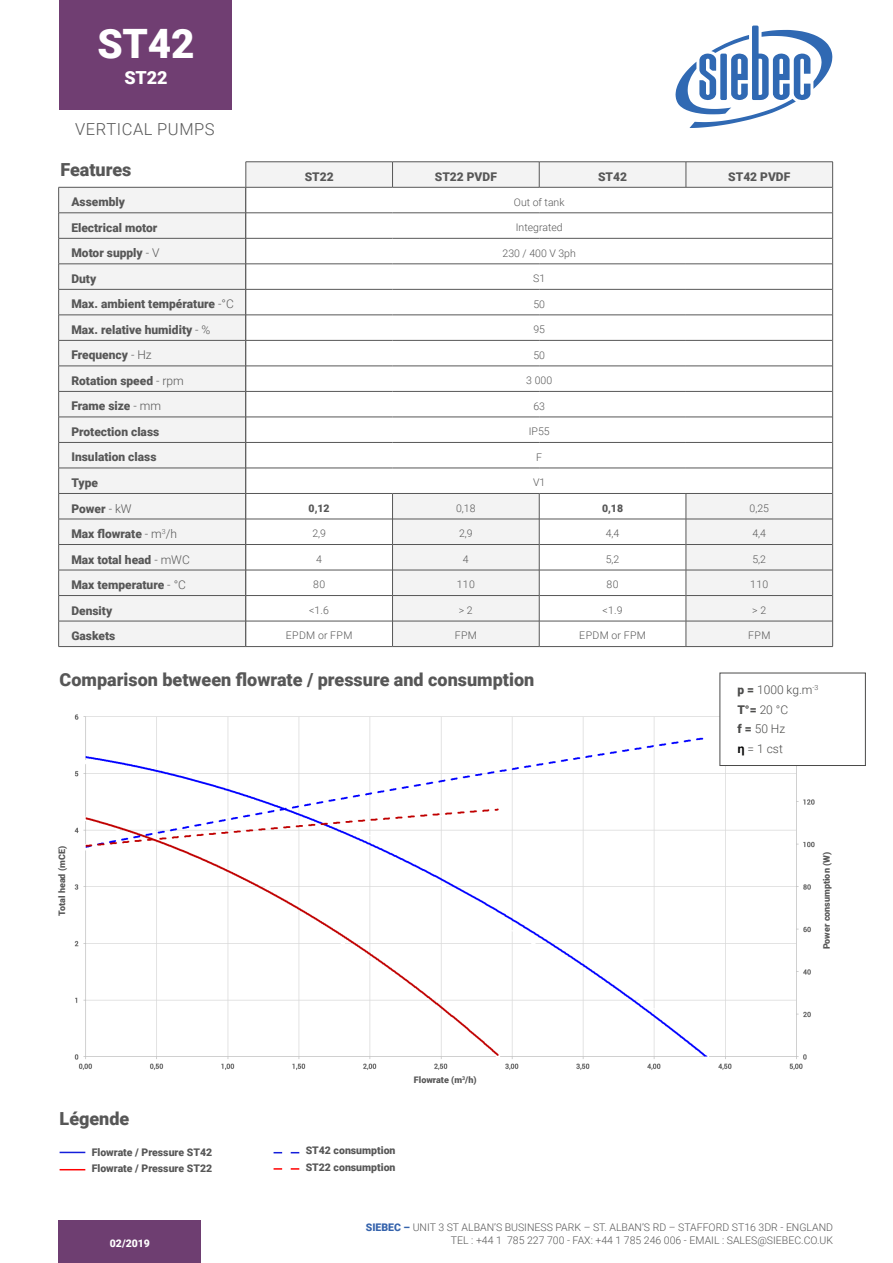
<style>
.page{position:relative;width:893px;height:1263px;background:#fff}
.page>*{position:absolute;margin:0;border:0;box-sizing:border-box;transform-origin:0 0}
.t1{font:900 40.5px "Roboto";color:#fff}
.t2{font:900 18px "Roboto";color:#575757}
.t3{font:900 18px "Roboto";color:#fff}
.t4{font:300 16.5px "Roboto";letter-spacing:.035em;color:#575757}
.t5{font:900 12px/25.5px "Roboto";color:#575757}
.t6{font:300 12px "Roboto";color:#4b4b4a}
.t7{font:300 10.5px "Roboto";color:#575757}
.t8{font:900 10.5px/16.5px "Roboto";color:#575757}
.t9{font:300 10.5px "Roboto";letter-spacing:.035em;color:#575757}
.t10{font:900 10.5px "Roboto";color:#fff}
.t11{font:900 9px "Roboto";color:#575757}
.s1{font-weight:300}
.s2{font-weight:900}
.s3{font-weight:900;color:#3563ac}
</style>
<div class="page">
<div style="left:58px;top:1220px;width:143px;height:43px;background:#6e3e71"></div>
<svg style="left:675px;top:26px;width:157px;height:102px"></svg>
<div style="left:59px;top:0;width:172px;height:110px;background:#703e72"></div>
<div style="left:59px;top:188px;width:186px;height:458px;background:#f3f3f3"></div>
<hr style="left:58px;top:187px;width:188px;height:1px;background:#575757">
<hr style="left:58px;top:213px;width:188px;height:1px;background:#575757">
<hr style="left:58px;top:238px;width:188px;height:1px;background:#575757">
<hr style="left:58px;top:264px;width:188px;height:1px;background:#575757">
<hr style="left:58px;top:289px;width:188px;height:1px;background:#575757">
<hr style="left:58px;top:315px;width:188px;height:1px;background:#575757">
<hr style="left:58px;top:340px;width:188px;height:1px;background:#575757">
<hr style="left:58px;top:366px;width:188px;height:1px;background:#575757">
<hr style="left:58px;top:391px;width:188px;height:1px;background:#575757">
<hr style="left:58px;top:417px;width:188px;height:1px;background:#575757">
<hr style="left:58px;top:442px;width:188px;height:1px;background:#575757">
<hr style="left:58px;top:468px;width:188px;height:1px;background:#575757">
<hr style="left:58px;top:493px;width:188px;height:1px;background:#575757">
<hr style="left:58px;top:519px;width:188px;height:1px;background:#575757">
<hr style="left:58px;top:544px;width:188px;height:1px;background:#575757">
<hr style="left:58px;top:570px;width:188px;height:1px;background:#575757">
<hr style="left:58px;top:595px;width:188px;height:1px;background:#575757">
<hr style="left:58px;top:621px;width:188px;height:1px;background:#575757">
<svg style="left:58px;top:187px;width:1px;height:459px"></svg>
<hr style="left:58px;top:646px;width:188px;height:1px;background:#575757">
<hr style="left:246px;top:646px;width:147px;height:1px;background:#575757">
<hr style="left:393px;top:646px;width:146px;height:1px;background:#575757">
<hr style="left:539px;top:646px;width:147px;height:1px;background:#575757">
<hr style="left:686px;top:646px;width:147px;height:1px;background:#575757">
<svg style="left:245px;top:162px;width:588px;height:484px"></svg>
<img style="left:74px;top:714px;width:741px;height:356px">
<div style="left:719px;top:673px;width:147px;height:93px;background:#fff;border:1px solid #4b4b4a"></div>
<svg style="left:60px;top:1152px;width:25px;height:1px"></svg>
<svg style="left:60px;top:1169px;width:25px;height:1px"></svg>
<svg style="left:274px;top:1152px;width:25px;height:1px"></svg>
<svg style="left:274px;top:1168px;width:25px;height:2px"></svg>
<h1 class="t1" style="left:97px;top:16px;width:99px">ST42</h1>
<h2 class="t3" style="left:124px;top:65px;width:45px">ST22</h2>
<h3 class="t4" style="left:75px;top:118px;width:141px">VERTICAL PUMPS</h3>
<h2 class="t2" style="left:60px;top:157px;width:73px">Features</h2>
<p class="t5" style="left:305px;top:163px;width:30px">ST22</p>
<p class="t5" style="left:435px;top:163px;width:64px">ST22 PVDF</p>
<p class="t5" style="left:598px;top:163px;width:30px">ST42</p>
<p class="t5" style="left:728px;top:163px;width:64px">ST42 PVDF</p>
<p class="t7" style="left:514px;top:194px;width:52px">Out of tank</p>
<p class="t7" style="left:516px;top:220px;width:48px">Integrated</p>
<p class="t7" style="left:503px;top:245px;width:75px">230 / 400 V 3ph</p>
<p class="t7" style="left:533px;top:271px;width:14px">S1</p>
<p class="t7" style="left:533px;top:297px;width:13px">50</p>
<p class="t7" style="left:533px;top:322px;width:13px">95</p>
<p class="t7" style="left:533px;top:348px;width:13px">50</p>
<p class="t7" style="left:526px;top:373px;width:27px">3 000</p>
<p class="t7" style="left:533px;top:399px;width:13px">63</p>
<p class="t7" style="left:529px;top:424px;width:22px">IP55</p>
<p class="t7" style="left:536px;top:450px;width:7px">F</p>
<p class="t7" style="left:533px;top:475px;width:14px">V1</p>
<p class="t8" style="left:309px;top:499px;width:23px">0,12</p>
<p class="t7" style="left:456px;top:501px;width:21px">0,18</p>
<p class="t8" style="left:602px;top:499px;width:23px">0,18</p>
<p class="t7" style="left:749px;top:501px;width:21px">0,25</p>
<p class="t7" style="left:312px;top:526px;width:15px">2,9</p>
<p class="t7" style="left:459px;top:526px;width:15px">2,9</p>
<p class="t7" style="left:606px;top:526px;width:15px">4,4</p>
<p class="t7" style="left:752px;top:526px;width:15px">4,4</p>
<p class="t7" style="left:316px;top:552px;width:7px">4</p>
<p class="t7" style="left:463px;top:552px;width:7px">4</p>
<p class="t7" style="left:606px;top:552px;width:15px">5,2</p>
<p class="t7" style="left:752px;top:552px;width:15px">5,2</p>
<p class="t7" style="left:313px;top:577px;width:14px">80</p>
<p class="t7" style="left:457px;top:577px;width:20px">110</p>
<p class="t7" style="left:607px;top:577px;width:14px">80</p>
<p class="t7" style="left:750px;top:577px;width:20px">110</p>
<p class="t7" style="left:309px;top:603px;width:22px">&lt;1.6</p>
<p class="t7" style="left:459px;top:603px;width:15px">&gt; 2</p>
<p class="t7" style="left:602px;top:603px;width:22px">&lt;1.9</p>
<p class="t7" style="left:752px;top:603px;width:15px">&gt; 2</p>
<p class="t9" style="left:286px;top:628px;width:68px">EPDM or FPM</p>
<p class="t7" style="left:455px;top:628px;width:24px">FPM</p>
<p class="t9" style="left:579px;top:628px;width:68px">EPDM or FPM</p>
<p class="t7" style="left:748px;top:628px;width:24px">FPM</p>
<h2 class="t2" style="left:60px;top:666px;width:476px">Comparison between flowrate / pressure and consumption</h2>
<p class="t5" style="left:71px;top:189px;width:164px">Assembly<br>Electrical motor<br>Motor supply <span class="s1">- V<br></span>Duty<br>Max. ambient température <span class="s1">-°C<br></span>Max. relative humidity <span class="s1">- %<br></span>Frequency <span class="s1">- Hz<br></span>Rotation speed <span class="s1">- rpm<br></span>Frame size <span class="s1">- mm<br></span>Protection class<br>Insulation class<br>Type<br>Power <span class="s1">- kW<br></span>Max flowrate <span class="s1">- m</span><sup>3</sup><span class="s1">/h<br></span>Max total head <span class="s1">- mWC<br></span>Max temperature <span class="s1">- °C<br></span>Density<br>Gaskets</p>
<p class="t6" style="left:737px;top:681px;width:82px"><span class="s2">p =</span> 1000 kg.m<sup>-3</sup></p>
<p class="t6" style="left:737px;top:701px;width:52px"><span class="s2">T°=</span> 20 °C</p>
<p class="t6" style="left:737px;top:720px;width:49px"><span class="s2">f =</span> 50 Hz</p>
<p class="t6" style="left:748px;top:740px;width:37px">= 1 cst</p>
<p class="t11" style="left:56px;top:916px;width:71px;rotate:-90deg">Total head (mCE)</p>
<p class="t11" style="left:820px;top:949px;width:99px;rotate:-90deg">Power consumption (W)</p>
<h2 class="t2" style="left:60px;top:1105px;width:71px">Légende</h2>
<p class="t8" style="left:92px;top:1143px;width:122px">Flowrate / Pressure ST42<br>Flowrate / Pressure ST22</p>
<p class="t8" style="left:306px;top:1142px;width:91px">ST42 consumption<br>ST22 consumption</p>
<p class="t11" style="left:414px;top:1074px;width:64px">Flowrate (m<sup>3</sup>/h)</p>
<p class="t7" style="left:366px;top:1220px;width:469px"><span class="s3">SIEBEC –</span> UNIT 3 ST ALBAN’S BUSINESS PARK – ST. ALBAN’S RD – STAFFORD ST16 3DR - ENGLAND</p>
<p class="t10" style="left:110px;top:1235px;width:42px">02/2019</p>
<p class="t7" style="left:451px;top:1233px;width:384px">TEL : +44 1 785 227 700 - FAX: +44 1 785 246 006 - EMAIL : SALES@SIEBEC.CO.UK</p>
</div>
